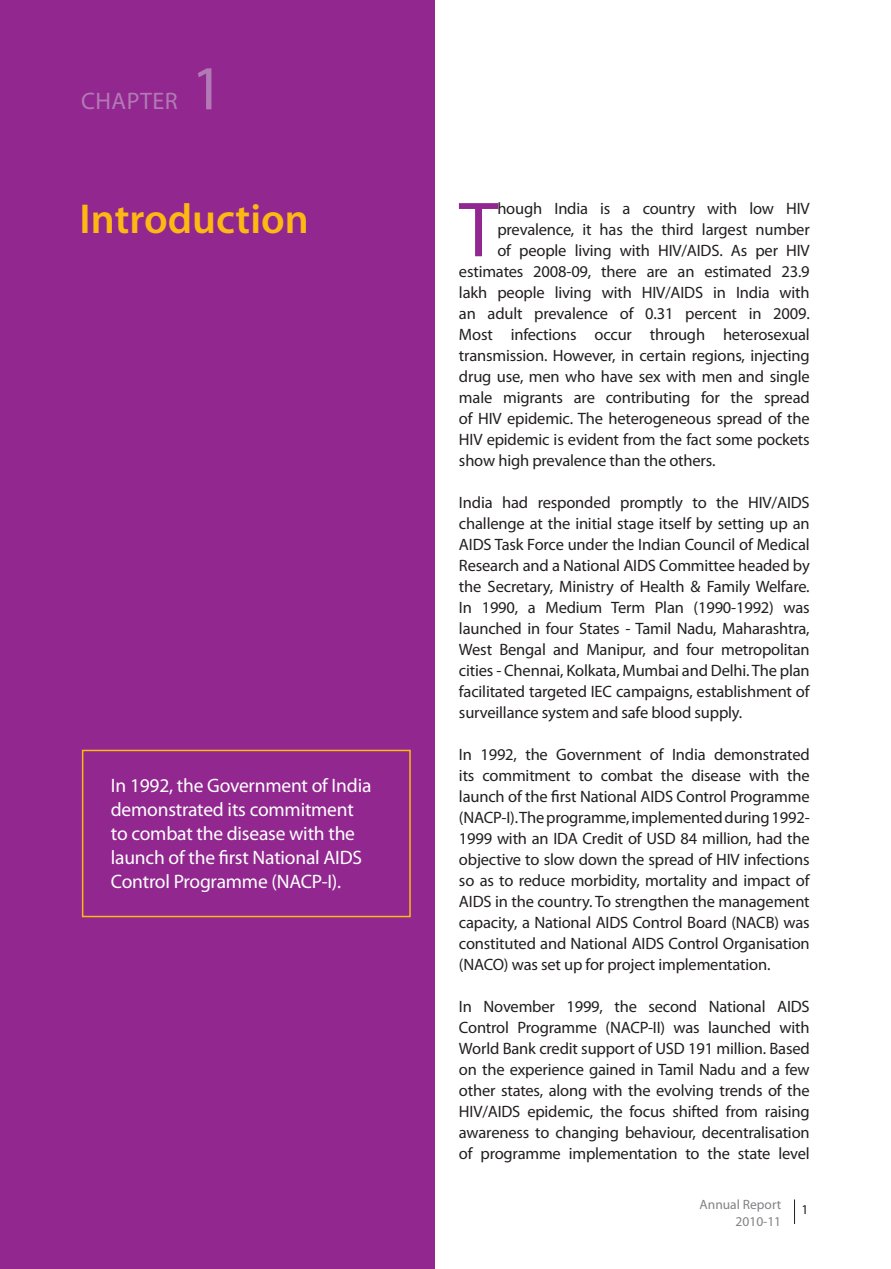
<style>
.page{position:relative;width:891px;height:1269px;background:#fff}
.page>*{position:absolute;margin:0;border:0;box-sizing:border-box;transform-origin:0 0}
.t1{font:78.75px "Myriad Pro";color:#91278f}
.t2{font:63px "Myriad Pro";color:#b27ab4}
.t3{font:600 42px "Myriad Pro";color:#fdb813}
.t4{font:24px "Myriad Pro";letter-spacing:.02em;color:#b27ab4}
.t5{font:19.5px/24px "Myriad Pro";letter-spacing:-.01em;color:#fff}
.t6{font:16.5px/21px "Myriad Pro";letter-spacing:-.01em;color:#231f20;text-align:justify}
.t7{font:13.5px/16.2px "Myriad Pro";color:#808285;text-align:right}
.t8{font:13.5px "Myriad Pro";color:#231f20}
</style>
<div class="page">
<svg style="left:794px;top:1200px;width:1px;height:24px"></svg>
<div style="left:0;top:0;width:435px;height:1269px;background:#91278f"></div>
<div style="left:82px;top:750px;width:329px;height:167px;border:2px solid #fdb813"></div>
<h3 class="t4" style="left:81px;top:88px;width:98px">CHAPTER</h3>
<h2 class="t2" style="left:191px;top:54px;width:34px">1</h2>
<h3 class="t3" style="left:80px;top:196px;width:231px">Introduction</h3>
<p class="t5" style="left:111px;top:774px;width:262px">In 1992, the Government of India demonstrated its commitment to combat the disease with the launch of the first National AIDS<br>Control Programme (NACP-I).</p>
<h1 class="t1" style="left:459px;top:187px;width:41px">T</h1>
<p class="t6" style="left:497px;top:199px;width:314px">hough India is a country with low HIV</p>
<p class="t6" style="left:497px;top:220px;width:314px">prevalence, it has the third largest number</p>
<p class="t6" style="left:497px;top:241px;width:314px">of people living with HIV/AIDS. As per HIV</p>
<p class="t6" style="left:459px;top:262px;width:352px">estimates 2008-09, there are an estimated 23.9</p>
<p class="t6" style="left:459px;top:283px;width:352px">lakh people living with HIV/AIDS in India with</p>
<p class="t6" style="left:459px;top:304px;width:352px">an adult prevalence of 0.31 percent in 2009.</p>
<p class="t6" style="left:459px;top:325px;width:352px">Most infections occur through heterosexual</p>
<p class="t6" style="left:459px;top:346px;width:352px">transmission. However, in certain regions, injecting</p>
<p class="t6" style="left:459px;top:367px;width:352px">drug use, men who have sex with men and single</p>
<p class="t6" style="left:459px;top:388px;width:352px">male migrants are contributing for the spread</p>
<p class="t6" style="left:459px;top:409px;width:352px">of HIV epidemic. The heterogeneous spread of the</p>
<p class="t6" style="left:459px;top:430px;width:352px">HIV epidemic is evident from the fact some pockets</p>
<p class="t6" style="left:459px;top:451px;width:258px">show high prevalence than the others.</p>
<p class="t6" style="left:459px;top:493px;width:352px">India had responded promptly to the HIV/AIDS challenge at the initial stage itself by setting up an AIDS Task Force under the Indian Council of Medical Research and a National AIDS Committee headed by the Secretary, Ministry of Health &amp; Family Welfare.<br>In 1990, a Medium Term Plan (1990-1992) was launched in four States - Tamil Nadu, Maharashtra, West Bengal and Manipur, and four metropolitan cities - Chennai, Kolkata, Mumbai and Delhi. The plan facilitated targeted IEC campaigns, establishment of surveillance system and safe blood supply.</p>
<p class="t6" style="left:459px;top:745px;width:352px">In 1992, the Government of India demonstrated its commitment to combat the disease with the launch of the first National AIDS Control Programme (NACP-I). The programme, implemented during 1992- 1999 with an IDA Credit of USD 84 million, had the objective to slow down the spread of HIV infections so as to reduce morbidity, mortality and impact of AIDS in the country. To strengthen the management capacity, a National AIDS Control Board (NACB) was constituted and National AIDS Control Organisation (NACO) was set up for project implementation.</p>
<p class="t6" style="left:459px;top:997px;width:352px">In November 1999, the second National AIDS Control Programme (NACP-II) was launched with World Bank credit support of USD 191 million. Based on the experience gained in Tamil Nadu and a few other states, along with the evolving trends of the HIV/AIDS epidemic, the focus shifted from raising awareness to changing behaviour, decentralisation of programme implementation to the state level</p>
<p class="t7" style="left:700px;top:1197px;width:83px">Annual Report<br>2010-11</p>
<p class="t8" style="left:802px;top:1202px;width:8px">1</p>
</div>
